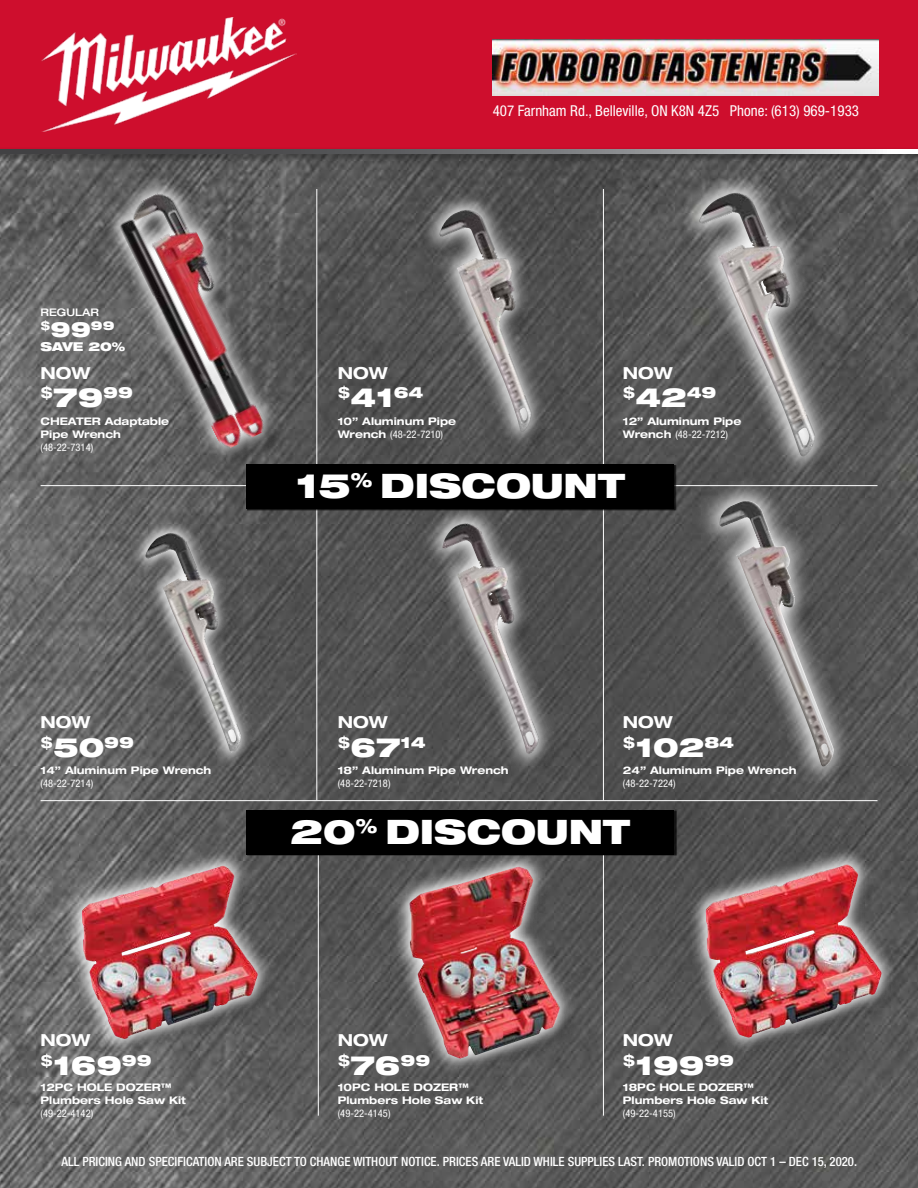
<style>
.page{position:relative;width:918px;height:1188px;background:#fff}
.page>*{position:absolute;margin:0;border:0;box-sizing:border-box;transform-origin:0 0}
.t1{font:900 expanded 33.75px "Helvetica Neue LT Std";color:#fff}
.t2{font:900 expanded 26.55px "Helvetica Neue LT Std";color:#fff}
.t3{font:900 expanded 21px "Helvetica Neue LT Std";color:#fff}
.t4{font:700 expanded 16.65px "Helvetica Neue LT Std";color:#fff}
.t5{font:condensed 15px "Helvetica Neue LT Std";color:#fff}
.t6{font:500 condensed 12.75px "Helvetica Neue";color:#fff}
.t7{font:900 expanded 12.3px "Helvetica Neue LT Std";color:#fff}
.t8{font:700 expanded 10.5px/12.6px "Helvetica Neue LT Std";color:#fff}
.t9{font:condensed 10.5px "Helvetica Neue LT Std";color:#fff}
.t10{font:500 expanded 10.5px "Helvetica Neue LT Std";color:#fff}
.s1{font-weight:400;font-stretch:condensed}
</style>
<div class="page">
<img style="left:0;top:164px;width:918px;height:1024px">
<div style="left:0;top:0;width:918px;height:149px;background:#ce0e2d"></div>
<div style="left:0;top:146px;width:918px;height:18px;background:#000;opacity:.45"></div>
<svg style="left:0;top:149px;width:918px;height:5px;background:#7b7b7d"></svg>
<img style="left:42px;top:17px;width:255px;height:115px">
<img style="left:492px;top:40px;width:386px;height:56px">
<hr style="left:41px;top:800px;width:836px;height:1px;background:#fff">
<hr style="left:41px;top:485px;width:836px;height:1px;background:#fff">
<hr style="left:316px;top:189px;width:1px;height:611px;background:#fff">
<hr style="left:603px;top:189px;width:1px;height:611px;background:#fff">
<hr style="left:318px;top:846px;width:1px;height:270px;background:#fff">
<hr style="left:603px;top:846px;width:1px;height:270px;background:#fff">
<svg style="left:121px;top:505px;width:172px;height:270px;background:#666565"></svg>
<img style="left:145px;top:533px;width:43px;height:53px">
<svg style="left:665px;top:154px;width:221px;height:334px;background:#656464"></svg>
<img style="left:699px;top:193px;width:55px;height:63px">
<svg style="left:683px;top:461px;width:216px;height:340px;background:#605f5f"></svg>
<img style="left:719px;top:502px;width:42px;height:51px">
<svg style="left:409px;top:176px;width:187px;height:281px;background:#575757"></svg>
<img style="left:439px;top:210px;width:65px;height:172px">
<svg style="left:411px;top:511px;width:189px;height:271px;background:#575656"></svg>
<img style="left:442px;top:523px;width:68px;height:178px">
<div style="left:247px;top:465px;width:430px;height:46px;background:#000;opacity:.75"></div>
<div style="left:246px;top:464px;width:428px;height:44px;background:#000"></div>
<svg style="left:64px;top:848px;width:211px;height:208px;background:#696767"></svg>
<img style="left:82px;top:866px;width:167px;height:173px">
<svg style="left:392px;top:856px;width:185px;height:220px;background:#5b5b5b"></svg>
<img style="left:409px;top:867px;width:151px;height:192px">
<svg style="left:688px;top:847px;width:211px;height:208px;background:#5b595a"></svg>
<img style="left:705px;top:864px;width:168px;height:174px">
<div style="left:247px;top:810px;width:430px;height:46px;background:#000;opacity:.75"></div>
<div style="left:246px;top:810px;width:428px;height:44px;background:#000"></div>
<svg style="left:84px;top:160px;width:229px;height:316px;background:#595959"></svg>
<img style="left:109px;top:186px;width:179px;height:265px">
<p class="t10" style="left:40px;top:305px;width:60px">REGULAR</p>
<h3 class="t3" style="left:40px;top:316px;width:76px"><sup>$</sup>99<sup>99</sup></h3>
<p class="t7" style="left:40px;top:338px;width:86px">SAVE 20%</p>
<h3 class="t4" style="left:40px;top:362px;width:52px">NOW</h3>
<h2 class="t2" style="left:40px;top:380px;width:94px"><sup>$</sup>79<sup>99</sup></h2>
<p class="t8" style="left:40px;top:415px;width:130px">CHEATER Adaptable<br>Pipe Wrench</p>
<p class="t9" style="left:40px;top:441px;width:54px">(48-22-7314)</p>
<h3 class="t5" style="left:493px;top:102px;width:368px">407 Farnham Rd., Belleville, ON K8N 4Z5 Phone: (613) 969-1933</h3>
<h3 class="t4" style="left:338px;top:362px;width:52px">NOW</h3>
<h2 class="t2" style="left:338px;top:380px;width:87px"><sup>$</sup>41<sup>64</sup></h2>
<p class="t8" style="left:338px;top:415px;width:120px">10” Aluminum Pipe<br>Wrench <span class="s1">(48-22-7210)</span></p>
<h3 class="t4" style="left:623px;top:362px;width:52px">NOW</h3>
<h2 class="t2" style="left:623px;top:380px;width:95px"><sup>$</sup>42<sup>49</sup></h2>
<p class="t8" style="left:623px;top:415px;width:120px">12” Aluminum Pipe<br>Wrench <span class="s1">(48-22-7212)</span></p>
<h1 class="t1" style="left:296px;top:464px;width:331px">15<sup>%</sup> DISCOUNT</h1>
<h3 class="t4" style="left:40px;top:712px;width:52px">NOW</h3>
<h2 class="t2" style="left:40px;top:730px;width:95px"><sup>$</sup>50<sup>99</sup></h2>
<h3 class="t4" style="left:338px;top:712px;width:52px">NOW</h3>
<h2 class="t2" style="left:338px;top:730px;width:89px"><sup>$</sup>67<sup>14</sup></h2>
<h3 class="t4" style="left:623px;top:712px;width:52px">NOW</h3>
<h2 class="t2" style="left:623px;top:730px;width:113px"><sup>$</sup>102<sup>84</sup></h2>
<p class="t8" style="left:40px;top:764px;width:172px">14” Aluminum Pipe Wrench</p>
<p class="t9" style="left:40px;top:777px;width:54px">(48-22-7214)</p>
<p class="t8" style="left:338px;top:764px;width:172px">18” Aluminum Pipe Wrench</p>
<p class="t9" style="left:338px;top:777px;width:54px">(48-22-7218)</p>
<p class="t8" style="left:623px;top:764px;width:175px">24” Aluminum Pipe Wrench</p>
<p class="t9" style="left:623px;top:777px;width:54px">(48-22-7224)</p>
<h1 class="t1" style="left:291px;top:810px;width:341px">20<sup>%</sup> DISCOUNT</h1>
<h3 class="t4" style="left:40px;top:1030px;width:52px">NOW</h3>
<h2 class="t2" style="left:40px;top:1048px;width:113px"><sup>$</sup>169<sup>99</sup></h2>
<h3 class="t4" style="left:338px;top:1030px;width:52px">NOW</h3>
<h2 class="t2" style="left:338px;top:1048px;width:94px"><sup>$</sup>76<sup>99</sup></h2>
<h3 class="t4" style="left:623px;top:1030px;width:52px">NOW</h3>
<h2 class="t2" style="left:623px;top:1048px;width:113px"><sup>$</sup>199<sup>99</sup></h2>
<p class="t8" style="left:40px;top:1081px;width:147px">12PC HOLE DOZER™<br>Plumbers Hole Saw Kit</p>
<p class="t9" style="left:40px;top:1107px;width:54px">(49-22-4142)</p>
<p class="t8" style="left:338px;top:1081px;width:147px">10PC HOLE DOZER™<br>Plumbers Hole Saw Kit</p>
<p class="t9" style="left:338px;top:1107px;width:54px">(49-22-4145)</p>
<p class="t8" style="left:623px;top:1081px;width:147px">18PC HOLE DOZER™<br>Plumbers Hole Saw Kit</p>
<p class="t9" style="left:623px;top:1107px;width:54px">(49-22-4155)</p>
<p class="t6" style="left:61px;top:1153px;width:797px">ALL PRICING AND SPECIFICATION ARE SUBJECT TO CHANGE WITHOUT NOTICE. PRICES ARE VALID WHILE SUPPLIES LAST. PROMOTIONS VALID OCT 1 – DEC 15, 2020.</p>
</div>
